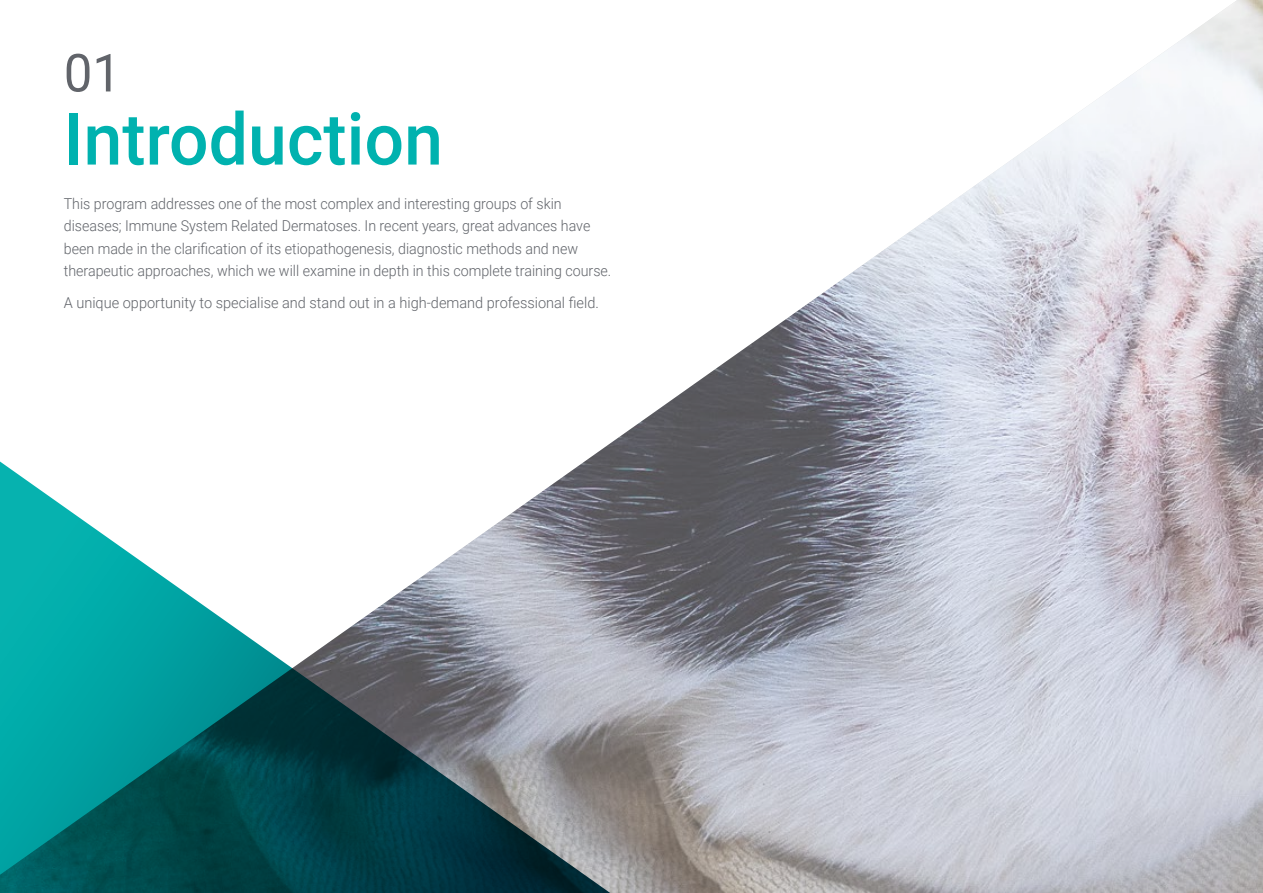
<style>
.page{position:relative;width:1263px;height:893px;background:#fff}
.page>*{position:absolute;margin:0;border:0;box-sizing:border-box;transform-origin:0 0}
.t1{font:500 72px "Roboto";color:#00b2af}
.t2{font:52.5px "Roboto";color:#61646a}
.t3{font:300 15px/22.5px "Roboto";color:#61646a;scale:.95 1}
.t4{font:300 15px "Roboto";color:#61646a}
</style>
<div class="page">
<img style="left:606px;top:0;width:657px;height:893px">
<svg style="left:0;top:446px;width:640px;height:447px"></svg>
<h2 class="t2" style="left:64px;top:36px;width:59px">01</h2>
<h1 class="t1" style="left:64px;top:89px;width:381px">Introduction</h1>
<p class="t3" style="left:64px;top:192px;width:578px">This program addresses one of the most complex and interesting groups of skin diseases; Immune System Related Dermatoses. In recent years, great advances have been made in the clarification of its etiopathogenesis, diagnostic methods and new therapeutic approaches, which we will examine in depth in this complete training course.</p>
<p class="t4" style="left:64px;top:292px;width:537px">A unique opportunity to specialise and stand out in a high-demand professional field.</p>
</div>
